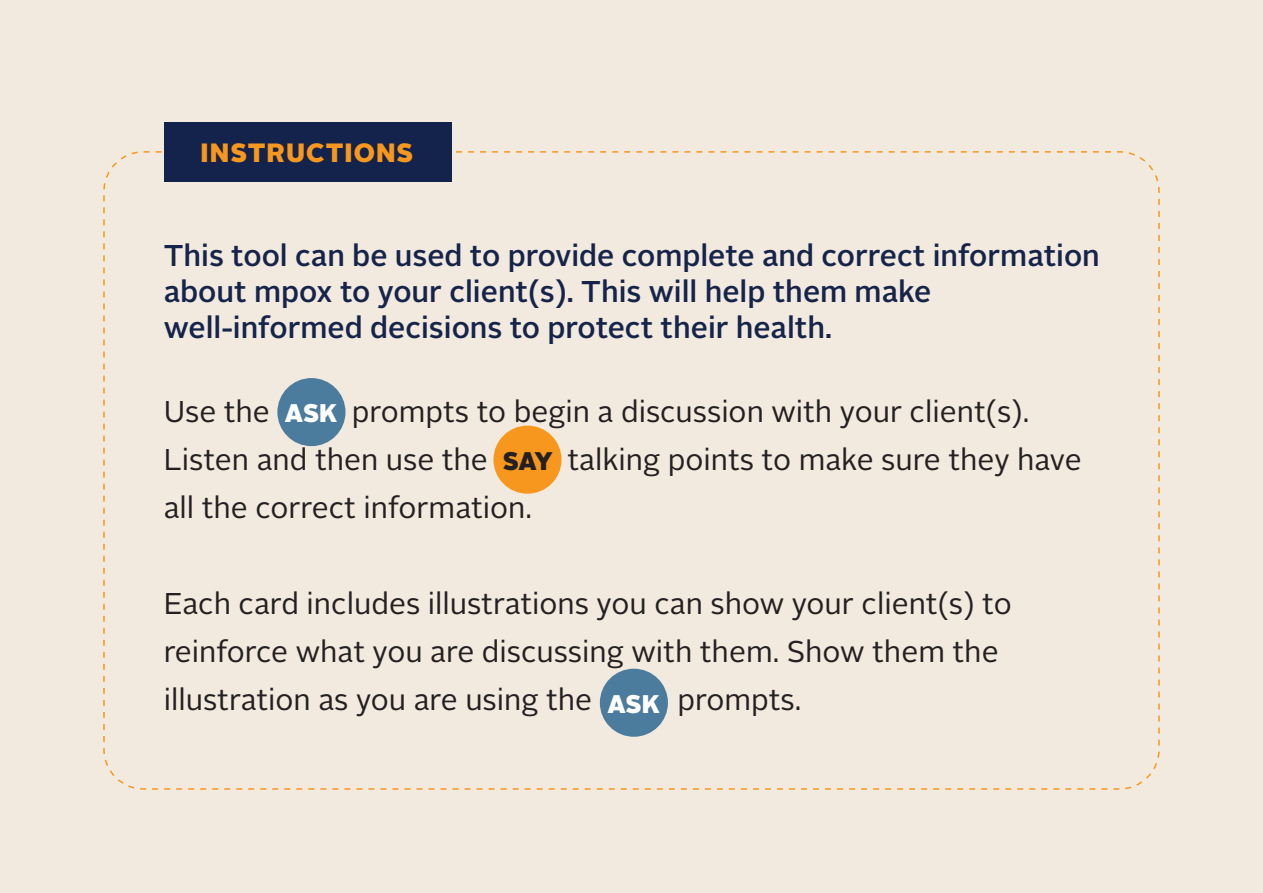
<style>
.page{position:relative;width:1263px;height:893px;background:#f2eade}
.page>*{position:absolute;margin:0;border:0;box-sizing:border-box;transform-origin:0 0}
.t1{font:30px/48px "Alright Sans";color:#242021}
.t2{font:500 30px/36px "Alright Sans";color:#16244b}
.t3{font:900 26.4px "Alright Sans";letter-spacing:.04em;color:#f7971d}
.s1{font-weight:900;font-size:25.5px;color:#fff}
.s2{font-weight:900;font-size:25.5px}
</style>
<div class="page">
<div style="left:277px;top:378px;width:68px;height:68px;background:#4b7c9e;border-radius:50%"></div>
<div style="left:493px;top:426px;width:68px;height:68px;background:#f7971d;border-radius:50%"></div>
<div style="left:164px;top:122px;width:287px;height:60px;background:#14234b"></div>
<div style="left:600px;top:669px;width:68px;height:68px;background:#4b7c9e;border-radius:50%"></div>
<p class="t3" style="left:201px;top:133px;width:214px">INSTRUCTIONS</p>
<p class="t2" style="left:164px;top:238px;width:938px">This tool can be used to provide complete and correct information about mpox to your client(s). This will help them make well-informed decisions to protect their health.</p>
<p class="t1" style="left:164px;top:388px;width:919px">Use the <span class="s1">ASK</span> prompts to begin a discussion with your client(s).<br>Listen and then use the <span class="s2">SAY</span> talking points to make sure they have all the correct information.</p>
<p class="t1" style="left:164px;top:580px;width:849px">Each card includes illustrations you can show your client(s) to reinforce what you are discussing with them. Show them the illustration as you are using the <sub>ASK</sub> prompts.</p>
</div>
